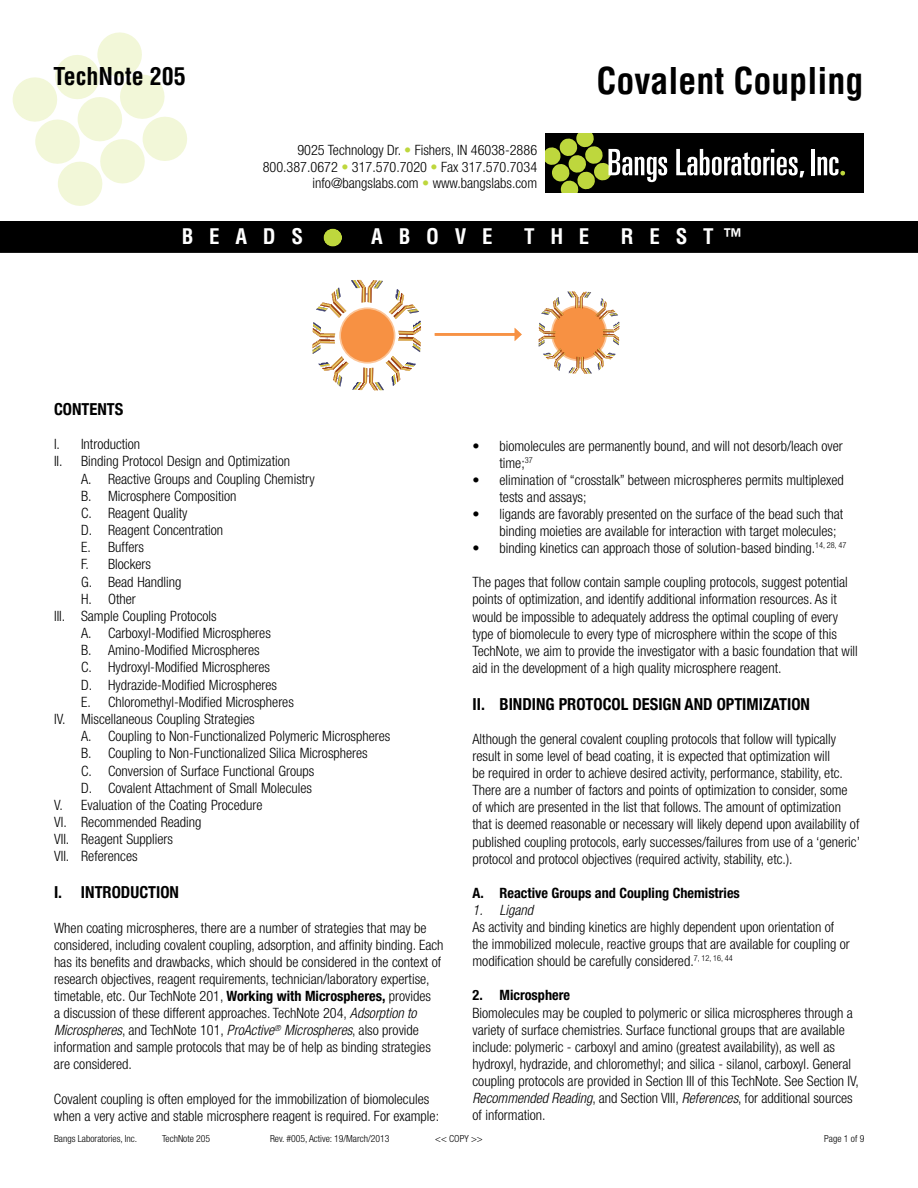
<style>
.page{position:relative;width:918px;height:1188px;background:#fff}
.page>*{position:absolute;margin:0;border:0;box-sizing:border-box;transform-origin:0 0}
.t1{font:700 condensed 36px "Helvetica";color:#000}
.t2{font:700 condensed 24px "Helvetica";color:#000}
.t3{font:700 condensed 21px "Helvetica";color:#fff}
.t4{font:700 condensed 16.5px "Helvetica Neue";color:#000}
.t5{font:300 condensed 14.25px/17.1px "Helvetica Neue";color:#000}
.t6{font:700 condensed 14.25px "Helvetica Neue";color:#000}
.t7{font:italic 300 condensed 14.25px "Helvetica Neue";color:#000}
.t8{font:300 condensed 9.75px "Helvetica Neue";color:#000}
.s1{color:#bed73d}
.s2{font-weight:700}
.s3{font-style:italic}
</style>
<div class="page">
<div style="left:1px;top:222px;width:916px;height:30px;background:#000"></div>
<div style="left:0;top:221px;width:918px;height:32px;border:2px solid #000"></div>
<svg style="left:13px;top:32px;width:174px;height:174px"></svg>
<div style="left:324px;top:229px;width:18px;height:18px;background:#bed73d;border-radius:50%"></div>
<div style="left:546px;top:133px;width:318px;height:60px;background:#000"></div>
<svg style="left:546px;top:133px;width:121px;height:60px"></svg>
<svg style="left:676px;top:149px;width:128px;height:28px"></svg>
<hr style="left:811px;top:149px;width:4px;height:26px;background:#fff">
<svg style="left:818px;top:157px;width:27px;height:19px"></svg>
<img style="left:538px;top:291px;width:82px;height:83px">
<svg style="left:312px;top:280px;width:109px;height:110px"></svg>
<div style="left:340px;top:308px;width:55px;height:55px;background:#f79143;border-radius:50%"></div>
<div style="left:339px;top:307px;width:56px;height:57px;border:2px solid #fcc598;border-radius:50%"></div>
<hr style="left:435px;top:333px;width:82px;height:1px;background:#f79143">
<hr style="left:435px;top:334px;width:82px;height:1px;background:#f79143">
<hr style="left:435px;top:335px;width:82px;height:1px;background:#f79143">
<svg style="left:515px;top:328px;width:7px;height:13px"></svg>
<h2 class="t2" style="left:54px;top:62px;width:134px">TechNote 205</h2>
<h1 class="t1" style="left:596px;top:59px;width:269px">Covalent Coupling</h1>
<p class="t5" style="left:263px;top:142px;width:276px;line-height:16.5px;text-align:right">9025 Technology Dr. <span class="s1">•</span> Fishers, IN 46038-2886<br>800.387.0672 <span class="s1">•</span> 317.570.7020 <span class="s1">•</span> Fax 317.570.7034 info@bangslabs.com <span class="s1">•</span> www.bangslabs.com</p>
<h3 class="t3" style="left:182px;top:224px;width:123px">B E A D S</h3>
<h3 class="t3" style="left:371px;top:224px;width:123px">A B O V E</h3>
<h3 class="t3" style="left:524px;top:224px;width:67px">T H E</h3>
<h3 class="t3" style="left:621px;top:224px;width:123px">R E S T ™</h3>
<p class="t4" style="left:54px;top:399px;width:71px">CONTENTS</p>
<p class="t5" style="left:54px;top:436px;width:88px">I. Introduction</p>
<p class="t5" style="left:54px;top:453px;width:238px">II. Binding Protocol Design and Optimization</p>
<p class="t5" style="left:81px;top:470px;width:235px">A. Reactive Groups and Coupling Chemistry</p>
<p class="t5" style="left:81px;top:487px;width:157px">B. Microsphere Composition</p>
<p class="t5" style="left:81px;top:504px;width:108px">C. Reagent Quality</p>
<p class="t5" style="left:81px;top:521px;width:144px">D. Reagent Concentration</p>
<p class="t5" style="left:81px;top:539px;width:64px">E. Buffers</p>
<p class="t5" style="left:81px;top:556px;width:71px">F. Blockers</p>
<p class="t5" style="left:81px;top:573px;width:102px">G. Bead Handling</p>
<p class="t5" style="left:81px;top:590px;width:56px">H. Other</p>
<p class="t5" style="left:54px;top:607px;width:164px">III. Sample Coupling Protocols</p>
<p class="t5" style="left:81px;top:624px;width:191px">A. Carboxyl-Modified Microspheres</p>
<p class="t5" style="left:81px;top:642px;width:180px">B. Amino-Modified Microspheres</p>
<p class="t5" style="left:81px;top:659px;width:191px">C. Hydroxyl-Modified Microspheres</p>
<p class="t5" style="left:81px;top:676px;width:197px">D. Hydrazide-Modified Microspheres</p>
<p class="t5" style="left:81px;top:693px;width:214px">E. Chloromethyl-Modified Microspheres</p>
<p class="t5" style="left:54px;top:710px;width:202px">IV. Miscellaneous Coupling Strategies</p>
<p class="t5" style="left:81px;top:727px;width:311px">A. Coupling to Non-Functionalized Polymeric Microspheres</p>
<p class="t5" style="left:81px;top:745px;width:288px">B. Coupling to Non-Functionalized Silica Microspheres</p>
<p class="t5" style="left:81px;top:762px;width:235px">C. Conversion of Surface Functional Groups</p>
<p class="t5" style="left:81px;top:779px;width:232px">D. Covalent Attachment of Small Molecules</p>
<p class="t5" style="left:54px;top:796px;width:210px">V. Evaluation of the Coating Procedure</p>
<p class="t5" style="left:54px;top:813px;width:149px">VI. Recommended Reading</p>
<p class="t5" style="left:54px;top:830px;width:120px">VII. Reagent Suppliers</p>
<p class="t5" style="left:54px;top:848px;width:85px">VII. References</p>
<p class="t4" style="left:54px;top:883px;width:127px">I. INTRODUCTION</p>
<p class="t5" style="left:54px;top:919px;width:391px">When coating microspheres, there are a number of strategies that may be considered, including covalent coupling, adsorption, and affinity binding. Each has its benefits and drawbacks, which should be considered in the context of research objectives, reagent requirements, technician/laboratory expertise, timetable, etc. Our TechNote 201, <span class="s2">Working with Microspheres,</span> provides<br>a discussion of these different approaches. TechNote 204, <span class="s3">Adsorption to Microspheres</span>, and TechNote 101, <span class="s3">ProActive</span><sup>®</sup> <span class="s3">Microspheres</span>, also provide information and sample protocols that may be of help as binding strategies are considered.</p>
<p class="t5" style="left:54px;top:1090px;width:387px">Covalent coupling is often employed for the immobilization of biomolecules when a very active and stable microsphere reagent is required. For example:</p>
<p class="t8" style="left:54px;top:1133px;width:85px">Bangs Laboratories, Inc.</p>
<p class="t8" style="left:162px;top:1133px;width:50px">TechNote 205</p>
<p class="t8" style="left:270px;top:1133px;width:121px">Rev. #005, Active: 19/March/2013</p>
<p class="t8" style="left:824px;top:1133px;width:42px">Page 1 of 9</p>
<p class="t5" style="left:499px;top:437px;width:345px;text-indent:-27px">• biomolecules are permanently bound, and will not desorb/leach over time;<sup>37</sup></p>
<p class="t5" style="left:500px;top:471px;width:346px;text-indent:-27px">• elimination of “crosstalk” between microspheres permits multiplexed tests and assays;</p>
<p class="t5" style="left:500px;top:505px;width:345px;text-indent:-27px">• ligands are favorably presented on the surface of the bead such that binding moieties are available for interaction with target molecules;</p>
<p class="t5" style="left:472px;top:539px;width:375px">• binding kinetics can approach those of solution-based binding.<sup>14,</sup> <sup>28,</sup> <sup>47</sup></p>
<p class="t5" style="left:472px;top:574px;width:387px">The pages that follow contain sample coupling protocols, suggest potential points of optimization, and identify additional information resources. As it would be impossible to adequately address the optimal coupling of every type of biomolecule to every type of microsphere within the scope of this TechNote, we aim to provide the investigator with a basic foundation that will aid in the development of a high quality microsphere reagent.</p>
<p class="t4" style="left:472px;top:694px;width:339px">II. BINDING PROTOCOL DESIGN AND OPTIMIZATION</p>
<p class="t5" style="left:472px;top:730px;width:389px">Although the general covalent coupling protocols that follow will typically result in some level of bead coating, it is expected that optimization will<br>be required in order to achieve desired activity, performance, stability, etc.<br>There are a number of factors and points of optimization to consider, some of which are presented in the list that follows. The amount of optimization that is deemed reasonable or necessary will likely depend upon availability of published coupling protocols, early successes/failures from use of a ‘generic’ protocol and protocol objectives (required activity, stability, etc.).</p>
<p class="t6" style="left:472px;top:884px;width:269px">A. Reactive Groups and Coupling Chemistries</p>
<p class="t7" style="left:472px;top:902px;width:62px">1. Ligand</p>
<p class="t5" style="left:472px;top:918px;width:379px">As activity and binding kinetics are highly dependent upon orientation of the immobilized molecule, reactive groups that are available for coupling or modification should be carefully considered.<sup>7,</sup> <sup>12,</sup> <sup>16,</sup> <sup>44</sup></p>
<p class="t6" style="left:472px;top:987px;width:99px">2. Microsphere</p>
<p class="t5" style="left:472px;top:1004px;width:388px">Biomolecules may be coupled to polymeric or silica microspheres through a variety of surface chemistries. Surface functional groups that are available include: polymeric - carboxyl and amino (greatest availability), as well as hydroxyl, hydrazide, and chloromethyl; and silica - silanol, carboxyl. General coupling protocols are provided in Section III of this TechNote. See Section IV, <span class="s3">Recommended Reading</span>, and Section VIII, <span class="s3">References</span>, for additional sources of information.</p>
<p class="t8" style="left:435px;top:1133px;width:49px">&lt;&lt; COPY &gt;&gt;</p>
</div>
